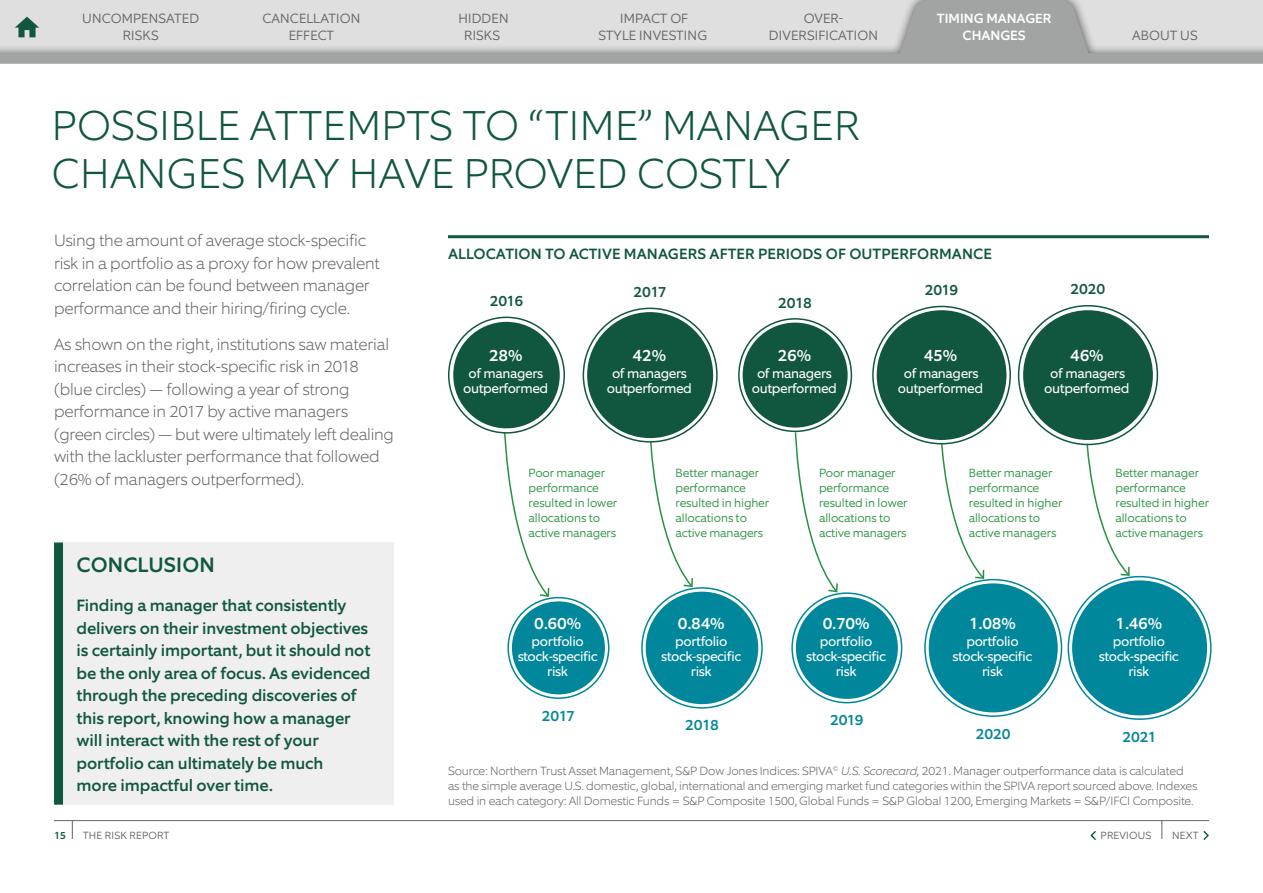
<style>
.page{position:relative;width:1263px;height:893px;background:#fff}
.page>*{position:absolute;margin:0;border:0;box-sizing:border-box;transform-origin:0 0}
.Section_Titles{font:200 42px/48px "Equip";letter-spacing:.01em;color:#115740}
.Subhead{font:500 21px "Equip";letter-spacing:.01em;color:#115740}
.Body{font:200 16.5px/22.5px "Equip";letter-spacing:-.01em;color:#646469}
.Conclusion{font:500 16.5px/22.5px "Equip";letter-spacing:-.005em;color:#115740}
.t1{font:500 16.5px "Equip";letter-spacing:-.01em;color:#fff}
.Exhibit_Title_2{font:500 15px "Equip";letter-spacing:.005em;color:#115740}
.t2{font:500 15px "Equip";letter-spacing:-.01em;color:#00879b}
.t3{font:13.5px/15px "Equip";letter-spacing:-.025em;color:#fff;text-align:center}
.t4{font:300 13.5px/16.5px "Equip";color:#646469;text-align:center}
.t5{font:500 13.5px/16.5px "Equip";color:#fff;text-align:center}
.Source{font:200 12px/15px "Equip";letter-spacing:-.01em;color:#646469}
.t6{font:300 12px/15px "Equip";letter-spacing:-.015em;color:#289141}
.t7{font:300 10.5px "Equip";letter-spacing:.01em;color:#646469}
.t8{font:500 10.5px "Equip";color:#115740}
.s1{font-style:italic}
</style>
<div class="page">
<svg style="left:0;top:0;width:1263px;height:64px;background:#cacbca"></svg>
<hr style="left:54px;top:820px;width:1155px;height:1px;background:#646469">
<svg style="left:72px;top:821px;width:1px;height:18px"></svg>
<svg style="left:1161px;top:821px;width:1px;height:18px"></svg>
<svg style="left:1203px;top:831px;width:6px;height:9px"></svg>
<svg style="left:1090px;top:831px;width:6px;height:9px"></svg>
<div style="left:58px;top:542px;width:336px;height:263px;background:#efefef"></div>
<div style="left:54px;top:542px;width:9px;height:263px;background:#115740"></div>
<svg style="left:939px;top:431px;width:46px;height:149px"></svg>
<svg style="left:504px;top:431px;width:46px;height:167px"></svg>
<svg style="left:449px;top:317px;width:115px;height:116px"></svg>
<div style="left:448px;top:317px;width:117px;height:117px;border:2px solid #115740;border-radius:50%"></div>
<div style="left:453px;top:322px;width:107px;height:106px;background:#115740;border-radius:50%"></div>
<svg style="left:508px;top:598px;width:101px;height:100px"></svg>
<div style="left:507px;top:597px;width:102px;height:102px;border:2px solid #00879b;border-radius:50%"></div>
<div style="left:512px;top:601px;width:93px;height:93px;background:#00879b;border-radius:50%"></div>
<svg style="left:650px;top:431px;width:44px;height:157px"></svg>
<svg style="left:583px;top:308px;width:134px;height:134px"></svg>
<div style="left:587px;top:312px;width:126px;height:126px;background:#115740;border-radius:50%"></div>
<svg style="left:642px;top:588px;width:120px;height:120px"></svg>
<div style="left:641px;top:587px;width:122px;height:122px;border:2px solid #00879b;border-radius:50%"></div>
<div style="left:646px;top:592px;width:112px;height:112px;background:#00879b;border-radius:50%"></div>
<svg style="left:794px;top:431px;width:44px;height:162px"></svg>
<svg style="left:792px;top:593px;width:110px;height:110px"></svg>
<div style="left:791px;top:592px;width:111px;height:111px;border:2px solid #00879b;border-radius:50%"></div>
<div style="left:796px;top:597px;width:102px;height:102px;background:#00879b;border-radius:50%"></div>
<svg style="left:739px;top:319px;width:112px;height:112px"></svg>
<div style="left:738px;top:318px;width:114px;height:114px;border:2px solid #115740;border-radius:50%"></div>
<div style="left:743px;top:323px;width:105px;height:105px;background:#115740;border-radius:50%"></div>
<svg style="left:1085px;top:431px;width:46px;height:146px"></svg>
<svg style="left:1068px;top:577px;width:143px;height:142px"></svg>
<div style="left:1072px;top:580px;width:135px;height:135px;background:#00879b;border-radius:50%"></div>
<svg style="left:1019px;top:306px;width:138px;height:138px"></svg>
<div style="left:1023px;top:310px;width:130px;height:130px;background:#115740;border-radius:50%"></div>
<svg style="left:925px;top:580px;width:136px;height:136px"></svg>
<div style="left:929px;top:583px;width:129px;height:129px;background:#00879b;border-radius:50%"></div>
<svg style="left:873px;top:306px;width:137px;height:138px"></svg>
<div style="left:877px;top:310px;width:129px;height:130px;background:#115740;border-radius:50%"></div>
<hr style="left:448px;top:235px;width:761px;height:3px;background:#115740">
<p class="t4" style="left:82px;top:10px;width:119px">UNCOMPENSATED<br>RISKS</p>
<p class="t4" style="left:262px;top:10px;width:100px">CANCELLATION<br>EFFECT</p>
<p class="t4" style="left:458px;top:10px;width:52px">HIDDEN<br>RISKS</p>
<p class="t4" style="left:598px;top:10px;width:110px">IMPACT OF<br>STYLE INVESTING</p>
<p class="t4" style="left:769px;top:10px;width:111px">OVER-<br>DIVERSIFICATION</p>
<p class="Section_Titles" style="left:52px;top:101px;width:809px">POSSIBLE ATTEMPTS TO “TIME” MANAGER<br>CHANGES MAY HAVE PROVED COSTLY</p>
<p class="t5" style="left:937px;top:10px;width:116px">TIMING MANAGER<br>CHANGES</p>
<p class="t4" style="left:1132px;top:27px;width:67px">ABOUT US</p>
<p class="Body" style="left:54px;top:229px;width:327px">Using the amount of average stock-specific risk in a portfolio as a proxy for how prevalent correlation can be found between manager performance and their hiring/firing cycle.</p>
<p class="Body" style="left:54px;top:332px;width:341px">As shown on the right, institutions saw material increases in their stock-specific risk in 2018 (blue circles) — following a year of strong performance in 2017 by active managers (green circles) — but were ultimately left dealing with the lackluster performance that followed (26% of managers outperformed).</p>
<p class="Subhead" style="left:77px;top:551px;width:140px">CONCLUSION</p>
<p class="Conclusion" style="left:77px;top:594px;width:295px">Finding a manager that consistently delivers on their investment objectives is certainly important, but it should not be the only area of focus. As evidenced through the preceding discoveries of this report, knowing how a manager will interact with the rest of your portfolio can ultimately be much<br>more impactful over time.</p>
<p class="Exhibit_Title_2" style="left:448px;top:244px;width:545px">ALLOCATION TO ACTIVE MANAGERS AFTER PERIODS OF OUTPERFORMANCE</p>
<p class="Exhibit_Title_2" style="left:490px;top:291px;width:35px">2016</p>
<p class="t1" style="left:489px;top:344px;width:35px">28%</p>
<p class="t3" style="left:463px;top:366px;width:87px">of managers outperformed</p>
<p class="Exhibit_Title_2" style="left:633px;top:282px;width:35px">2017</p>
<p class="t1" style="left:633px;top:344px;width:35px">42%</p>
<p class="t3" style="left:607px;top:366px;width:87px">of managers outperformed</p>
<p class="Exhibit_Title_2" style="left:778px;top:293px;width:35px">2018</p>
<p class="t1" style="left:778px;top:344px;width:35px">26%</p>
<p class="t3" style="left:752px;top:366px;width:87px">of managers outperformed</p>
<p class="Exhibit_Title_2" style="left:925px;top:280px;width:35px">2019</p>
<p class="t1" style="left:924px;top:344px;width:35px">45%</p>
<p class="t3" style="left:898px;top:366px;width:87px">of managers outperformed</p>
<p class="Exhibit_Title_2" style="left:1070px;top:280px;width:36px">2020</p>
<p class="t1" style="left:1070px;top:344px;width:35px">46%</p>
<p class="t3" style="left:1044px;top:366px;width:87px">of managers outperformed</p>
<p class="t6" style="left:529px;top:465px;width:90px">Poor manager performance resulted in lower allocations to active managers</p>
<p class="t6" style="left:1115px;top:465px;width:95px">Better manager performance resulted in higher allocations to active managers</p>
<p class="t6" style="left:675px;top:465px;width:95px">Better manager performance resulted in higher allocations to active managers</p>
<p class="t6" style="left:819px;top:465px;width:90px">Poor manager performance resulted in lower allocations to active managers</p>
<p class="t6" style="left:969px;top:465px;width:95px">Better manager performance resulted in higher allocations to active managers</p>
<p class="t1" style="left:534px;top:613px;width:48px">0.60%</p>
<p class="t3" style="left:518px;top:634px;width:81px">portfolio stock-specific risk</p>
<p class="t2" style="left:542px;top:706px;width:35px">2017</p>
<p class="t1" style="left:678px;top:613px;width:48px">0.84%</p>
<p class="t3" style="left:661px;top:634px;width:81px">portfolio stock-specific risk</p>
<p class="t2" style="left:685px;top:716px;width:35px">2018</p>
<p class="t1" style="left:823px;top:613px;width:48px">0.70%</p>
<p class="t3" style="left:806px;top:634px;width:81px">portfolio stock-specific risk</p>
<p class="t2" style="left:830px;top:710px;width:35px">2019</p>
<p class="t1" style="left:969px;top:613px;width:48px">1.08%</p>
<p class="t3" style="left:952px;top:634px;width:81px">portfolio stock-specific risk</p>
<p class="t2" style="left:976px;top:724px;width:36px">2020</p>
<p class="t1" style="left:1115px;top:613px;width:48px">1.46%</p>
<p class="t3" style="left:1099px;top:634px;width:81px">portfolio stock-specific risk</p>
<p class="t2" style="left:1122px;top:727px;width:36px">2021</p>
<p class="Source" style="left:448px;top:763px;width:751px">Source: Northern Trust Asset Management, S&amp;P Dow Jones Indices: SPIVA<sup>©</sup> <span class="s1">U.S. Scorecard,</span> 2021. Manager outperformance data is calculated as the simple average U.S. domestic, global, international and emerging market fund categories within the SPIVA report sourced above. Indexes used in each category: All Domestic Funds = S&amp;P Composite 1500, Global Funds = S&amp;P Global 1200, Emerging Markets = S&amp;P/IFCI Composite.</p>
<p class="t8" style="left:54px;top:829px;width:13px">15</p>
<p class="t7" style="left:83px;top:829px;width:88px">THE RISK REPORT</p>
<p class="t7" style="left:1100px;top:829px;width:52px">PREVIOUS</p>
<p class="t7" style="left:1172px;top:829px;width:28px">NEXT</p>
</div>
